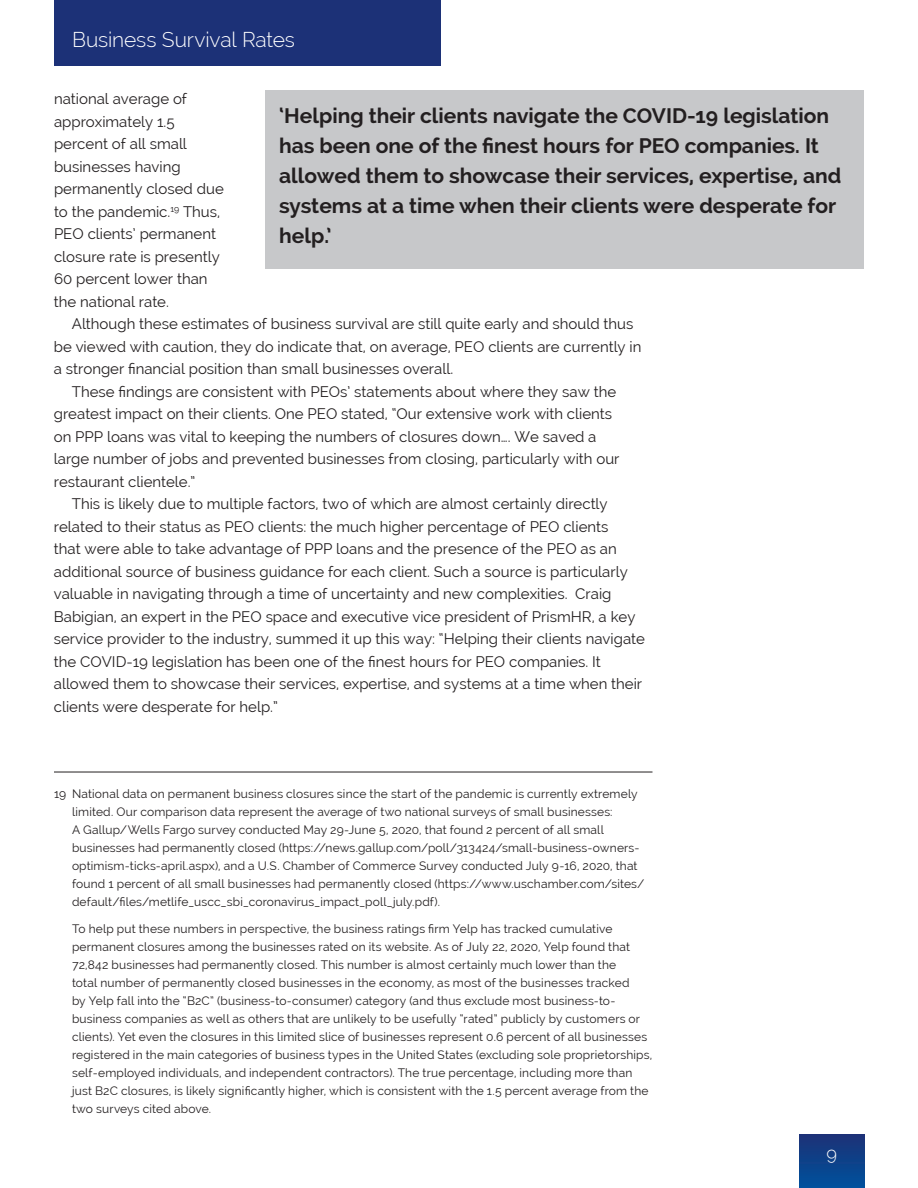
<style>
.page{position:relative;width:918px;height:1188px;background:#fff}
.page>*{position:absolute;margin:0;border:0;box-sizing:border-box;transform-origin:0 0}
.Text_box_head_gray{font:700 21px/30px "Raleway";color:#231f20}
.t1{font:300 21px "Raleway";letter-spacing:-.005em;color:#fff}
.t2{font:300 18px "Raleway";color:#fff}
.Text{font:15px/22.5px "Raleway";color:#231f20}
.Footnote{font:12px/18px "Raleway";letter-spacing:.015em;color:#231f20}
</style>
<div class="page">
<div style="left:54px;top:0;width:387px;height:65px;background:#1c3177"></div>
<div style="left:799px;top:1134px;width:66px;height:54px;background:linear-gradient(to bottom,#1d3176,#00519c)"></div>
<hr style="left:54px;top:772px;width:598px;height:1px;background:#231f20">
<div style="left:266px;top:90px;width:598px;height:178px;background:#c7c8ca"></div>
<p class="t1" style="left:72px;top:28px;width:224px">Business Survival Rates</p>
<p class="Text" style="left:54px;top:88px;width:171px">national average of approximately 1.5 percent of all small businesses having permanently closed due to the pandemic.<sup>19</sup> Thus,<br>PEO clients’ permanent closure rate is presently<br>60 percent lower than</p>
<p class="Text_box_head_gray" style="left:279px;top:101px;width:564px">‘Helping their clients navigate the COVID-19 legislation has been one of the finest hours for PEO companies. It allowed them to showcase their services, expertise, and systems at a time when their clients were desperate for help.’</p>
<p class="Text" style="left:54px;top:290px;width:117px">the national rate.</p>
<p class="Text" style="left:54px;top:313px;width:589px;text-indent:18px">Although these estimates of business survival are still quite early and should thus be viewed with caution, they do indicate that, on average, PEO clients are currently in a stronger financial position than small businesses overall.</p>
<p class="Text" style="left:54px;top:380px;width:567px;text-indent:18px">These findings are consistent with PEOs’ statements about where they saw the greatest impact on their clients. One PEO stated, “Our extensive work with clients on PPP loans was vital to keeping the numbers of closures down…. We saved a large number of jobs and prevented businesses from closing, particularly with our restaurant clientele.”</p>
<p class="Text" style="left:54px;top:493px;width:593px;text-indent:18px">This is likely due to multiple factors, two of which are almost certainly directly related to their status as PEO clients: the much higher percentage of PEO clients<br>that were able to take advantage of PPP loans and the presence of the PEO as an additional source of business guidance for each client. Such a source is particularly valuable in navigating through a time of uncertainty and new complexities. Craig Babigian, an expert in the PEO space and executive vice president of PrismHR, a key service provider to the industry, summed it up this way: “Helping their clients navigate the COVID-19 legislation has been one of the finest hours for PEO companies. It allowed them to showcase their services, expertise, and systems at a time when their clients were desperate for help.”</p>
<p class="Footnote" style="left:72px;top:785px;width:574px;text-indent:-18px">19 National data on permanent business closures since the start of the pandemic is currently extremely limited. Our comparison data represent the average of two national surveys of small businesses:<br>A Gallup/Wells Fargo survey conducted May 29-June 5, 2020, that found 2 percent of all small businesses had permanently closed (https://news.gallup.com/poll/313424/small-business-owners&shy;optimism-ticks-april.aspx), and a U.S. Chamber of Commerce Survey conducted July 9-16, 2020, that found 1 percent of all small businesses had permanently closed (https://www.uschamber.com/sites/ default/files/metlife_uscc_sbi_coronavirus_impact_poll_july.pdf).</p>
<p class="Footnote" style="left:72px;top:920px;width:582px">To help put these numbers in perspective, the business ratings firm Yelp has tracked cumulative permanent closures among the businesses rated on its website. As of July 22, 2020, Yelp found that 72,842 businesses had permanently closed. This number is almost certainly much lower than the<br>total number of permanently closed businesses in the economy, as most of the businesses tracked<br>by Yelp fall into the “B2C” (business-to-consumer) category (and thus exclude most business-to&shy;business companies as well as others that are unlikely to be usefully “rated” publicly by customers or clients). Yet even the closures in this limited slice of businesses represent 0.6 percent of all businesses registered in the main categories of business types in the United States (excluding sole proprietorships, self-employed individuals, and independent contractors). The true percentage, including more than just B2C closures, is likely significantly higher, which is consistent with the 1.5 percent average from the two surveys cited above.</p>
<p class="t2" style="left:827px;top:1143px;width:12px">9</p>
</div>
